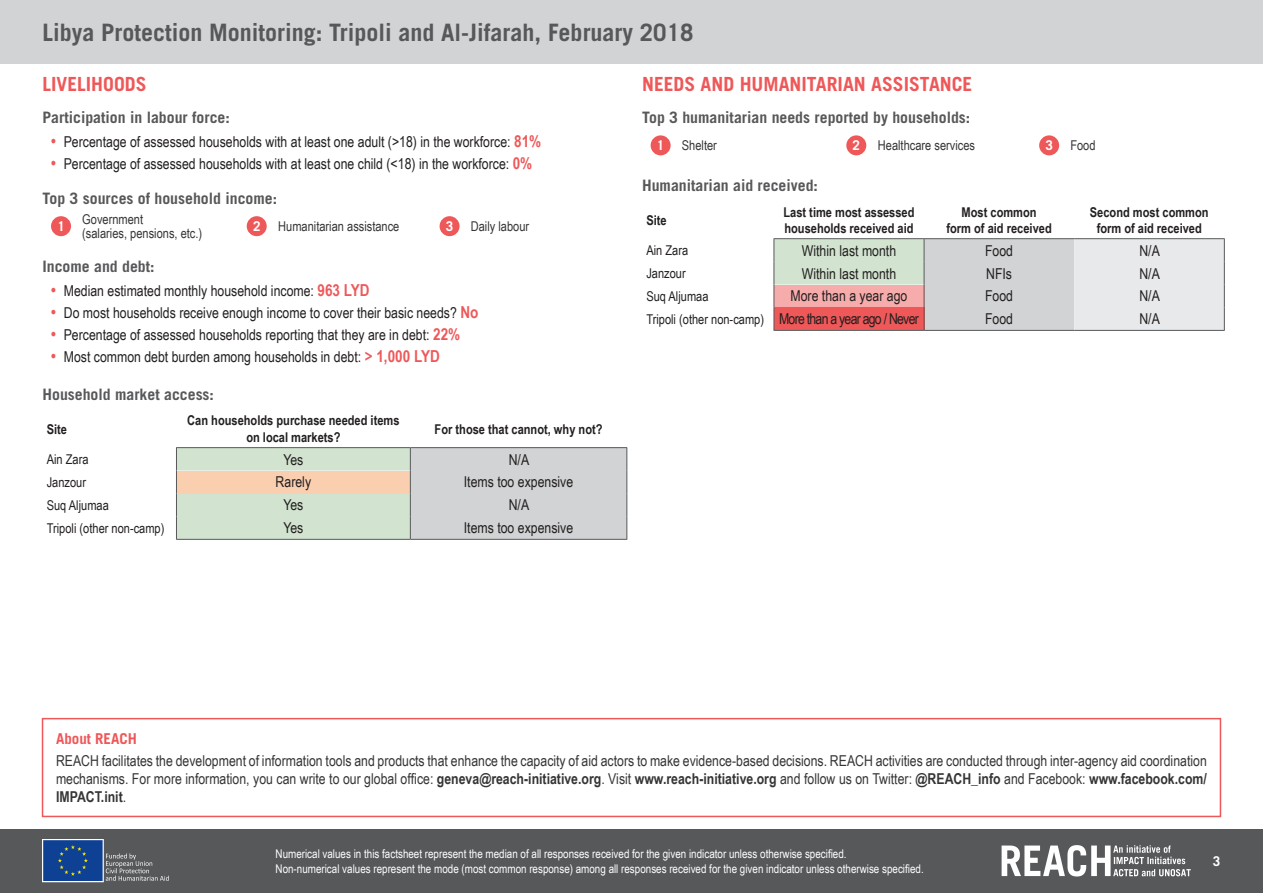
<style>
.page{position:relative;width:1263px;height:893px;background:#fff}
.page>*{position:absolute;margin:0;border:0;box-sizing:border-box;transform-origin:0 0}
.t1{font:700 24px "Trade Gothic LT Std";color:#57585a}
.Heading_1{font:700 19.5px "Trade Gothic LT Std";color:#ee5859}
.Heading_3{font:700 15.75px "Trade Gothic LT Std";color:#57585a}
.Table_Body{font:15px "Arial Narrow";color:#231f20}
.t2{font:15px/18px "Arial Narrow";color:#363536;text-align:justify}
.Table_Body-2{font:15px "Arial Narrow";letter-spacing:-.05em;color:#231f20}
.Heading_2{font:700 15px "Trade Gothic LT Std";color:#ee5859}
.Table_Headers{font:700 13.5px/16.2px "Arial Narrow";color:#231f20;text-align:center}
.t3{font:13.5px/13.5px "Arial Narrow";color:#363536}
.Table_Headers-2{font:13.5px "Arial Narrow";color:#231f20}
.t4{font:700 13.5px "Trade Gothic LT Std";color:#fff}
.t5{font:12px/14.4px "Arial Narrow";color:#fff}
.s1{font-weight:700;font-size:16.5px;color:#ee5859}
.s2{font-weight:700}
</style>
<div class="page">
<div style="left:0;top:0;width:1263px;height:64px;background:#d1d3d4"></div>
<div style="left:0;top:829px;width:1263px;height:64px;background:#57585a"></div>
<img style="left:43px;top:840px;width:126px;height:42px">
<img style="left:1001px;top:845px;width:190px;height:32px">
<hr style="left:176px;top:447px;width:234px;height:1px;background:#57585a">
<hr style="left:410px;top:447px;width:217px;height:1px;background:#57585a">
<svg style="left:176px;top:448px;width:451px;height:91px;background:#d5d7cc"></svg>
<hr style="left:176px;top:539px;width:234px;height:1px;background:#57585a">
<hr style="left:410px;top:539px;width:217px;height:1px;background:#57585a">
<hr style="left:773px;top:238px;width:151px;height:1px;background:#57585a">
<hr style="left:924px;top:238px;width:150px;height:1px;background:#57585a">
<hr style="left:1074px;top:238px;width:151px;height:1px;background:#57585a">
<svg style="left:773px;top:239px;width:452px;height:91px;background:#ddcecc"></svg>
<hr style="left:773px;top:330px;width:151px;height:1px;background:#57585a">
<hr style="left:924px;top:330px;width:150px;height:1px;background:#57585a">
<hr style="left:1074px;top:330px;width:151px;height:1px;background:#57585a">
<div style="left:651px;top:135px;width:20px;height:20px;background:#ee5859;border-radius:50%"></div>
<div style="left:846px;top:135px;width:20px;height:20px;background:#ee5859;border-radius:50%"></div>
<div style="left:1039px;top:135px;width:20px;height:20px;background:#ee5859;border-radius:50%"></div>
<div style="left:42px;top:718px;width:1179px;height:99px;border:2px solid #ee5859"></div>
<div style="left:51px;top:216px;width:20px;height:20px;background:#ee5859;border-radius:50%"></div>
<div style="left:247px;top:216px;width:20px;height:20px;background:#ee5859;border-radius:50%"></div>
<div style="left:440px;top:216px;width:20px;height:20px;background:#ee5859;border-radius:50%"></div>
<h1 class="t1" style="left:43px;top:17px;width:652px">Libya Protection Monitoring: Tripoli and Al-Jifarah, February 2018</h1>
<p class="Heading_1" style="left:43px;top:72px;width:106px">LIVELIHOODS</p>
<p class="Heading_3" style="left:43px;top:107px;width:189px">Participation in labour force:</p>
<p class="Table_Body" style="left:51px;top:130px;width:492px"><span class="s1">•</span> Percentage of assessed households with at least one adult (&gt;18) in the workforce: <span class="s1">81%</span></p>
<p class="Table_Body" style="left:51px;top:152px;width:483px"><span class="s1">•</span> Percentage of assessed households with at least one child (&lt;18) in the workforce: <span class="s1">0%</span></p>
<p class="Heading_3" style="left:43px;top:188px;width:236px">Top 3 sources of household income:</p>
<p class="t3" style="left:82px;top:212px;width:121px">Government<br>(salaries, pensions, etc.)</p>
<p class="t4" style="left:57px;top:218px;width:9px">1</p>
<p class="t4" style="left:253px;top:218px;width:9px">2</p>
<p class="t3" style="left:278px;top:219px;width:123px">Humanitarian assistance</p>
<p class="t4" style="left:446px;top:218px;width:9px">3</p>
<p class="t3" style="left:471px;top:219px;width:60px">Daily labour</p>
<p class="Heading_3" style="left:43px;top:257px;width:114px">Income and debt:</p>
<p class="Table_Body" style="left:51px;top:280px;width:320px"><span class="s1">•</span> Median estimated monthly household income: <span class="s1">963 LYD</span></p>
<p class="Table_Body" style="left:51px;top:302px;width:429px"><span class="s1">•</span> Do most households receive enough income to cover their basic needs? <span class="s1">No</span></p>
<p class="Table_Body" style="left:51px;top:324px;width:411px"><span class="s1">•</span> Percentage of assessed households reporting that they are in debt: <span class="s1">22%</span></p>
<p class="Table_Body" style="left:51px;top:346px;width:390px"><span class="s1">•</span> Most common debt burden among households in debt: <span class="s1">&gt; 1,000 LYD</span></p>
<p class="Heading_3" style="left:43px;top:384px;width:173px">Household market access:</p>
<p class="Table_Headers" style="left:47px;top:420px;width:22px">Site</p>
<p class="Table_Headers" style="left:187px;top:412px;width:214px">Can households purchase needed items on local markets?</p>
<p class="Table_Headers" style="left:435px;top:420px;width:169px">For those that cannot, why not?</p>
<p class="Table_Headers-2" style="left:47px;top:449px;width:43px">Ain Zara</p>
<p class="Table_Body" style="left:283px;top:448px;width:22px">Yes</p>
<p class="Table_Body" style="left:509px;top:448px;width:22px">N/A</p>
<p class="Table_Headers-2" style="left:47px;top:472px;width:41px">Janzour</p>
<p class="Table_Body" style="left:276px;top:471px;width:37px">Rarely</p>
<p class="Table_Body" style="left:464px;top:471px;width:111px">Items too expensive</p>
<p class="Table_Headers-2" style="left:47px;top:495px;width:64px">Suq Aljumaa</p>
<p class="Table_Body" style="left:283px;top:494px;width:22px">Yes</p>
<p class="Table_Body" style="left:509px;top:494px;width:22px">N/A</p>
<p class="Table_Headers-2" style="left:47px;top:518px;width:119px">Tripoli (other non-camp)</p>
<p class="Table_Body" style="left:283px;top:517px;width:22px">Yes</p>
<p class="Table_Body" style="left:464px;top:517px;width:111px">Items too expensive</p>
<p class="Heading_1" style="left:642px;top:72px;width:332px">NEEDS AND HUMANITARIAN ASSISTANCE</p>
<p class="Heading_3" style="left:642px;top:107px;width:330px">Top 3 humanitarian needs reported by households:</p>
<p class="t4" style="left:657px;top:137px;width:9px">1</p>
<p class="t3" style="left:682px;top:138px;width:37px">Shelter</p>
<p class="t4" style="left:853px;top:137px;width:9px">2</p>
<p class="t3" style="left:878px;top:138px;width:99px">Healthcare services</p>
<p class="t4" style="left:1045px;top:137px;width:9px">3</p>
<p class="t3" style="left:1070px;top:138px;width:27px">Food</p>
<p class="Heading_3" style="left:642px;top:175px;width:177px">Humanitarian aid received:</p>
<p class="Table_Headers" style="left:646px;top:211px;width:22px">Site</p>
<p class="Table_Headers" style="left:783px;top:203px;width:133px;text-align:left">Last time most assessed households received aid</p>
<p class="Table_Headers" style="left:946px;top:203px;width:107px">Most common<br>form of aid received</p>
<p class="Table_Headers" style="left:1090px;top:203px;width:120px">Second most common form of aid received</p>
<p class="Table_Headers-2" style="left:646px;top:240px;width:43px">Ain Zara</p>
<p class="Table_Body" style="left:802px;top:239px;width:96px">Within last month</p>
<p class="Table_Body" style="left:985px;top:239px;width:30px">Food</p>
<p class="Table_Body" style="left:1139px;top:239px;width:22px">N/A</p>
<p class="Table_Headers-2" style="left:646px;top:263px;width:41px">Janzour</p>
<p class="Table_Body" style="left:802px;top:262px;width:96px">Within last month</p>
<p class="Table_Body" style="left:986px;top:262px;width:27px">NFIs</p>
<p class="Table_Body" style="left:1139px;top:262px;width:22px">N/A</p>
<p class="Table_Headers-2" style="left:646px;top:286px;width:64px">Suq Aljumaa</p>
<p class="Table_Body" style="left:790px;top:285px;width:118px">More than a year ago</p>
<p class="Table_Body" style="left:985px;top:285px;width:30px">Food</p>
<p class="Table_Body" style="left:1139px;top:285px;width:22px">N/A</p>
<p class="Table_Headers-2" style="left:646px;top:309px;width:119px">Tripoli (other non-camp)</p>
<p class="Table_Body-2" style="left:779px;top:308px;width:141px">More than a year ago / Never</p>
<p class="Table_Body" style="left:985px;top:308px;width:30px">Food</p>
<p class="Table_Body" style="left:1139px;top:308px;width:22px">N/A</p>
<p class="Heading_2" style="left:56px;top:729px;width:82px">About REACH</p>
<p class="t2" style="left:56px;top:751px;width:1152px">REACH facilitates the development of information tools and products that enhance the capacity of aid actors to make evidence-based decisions. REACH activities are conducted through inter-agency aid coordination mechanisms. For more information, you can write to our global office: <span class="s2">geneva@reach-initiative.org</span>. Visit <span class="s2">www.reach-initiative.org</span> and follow us on Twitter: <span class="s2">@REACH_info</span> and Facebook: <span class="s2">www.facebook.com/ IMPACT.init</span>.</p>
<p class="t5" style="left:276px;top:846px;width:650px">Numerical values in this factsheet represent the median of all responses received for the given indicator unless otherwise specified.<br>Non-numerical values represent the mode (most common response) among all responses received for the given indicator unless otherwise specified.</p>
<p class="t4" style="left:1213px;top:853px;width:9px">3</p>
</div>
